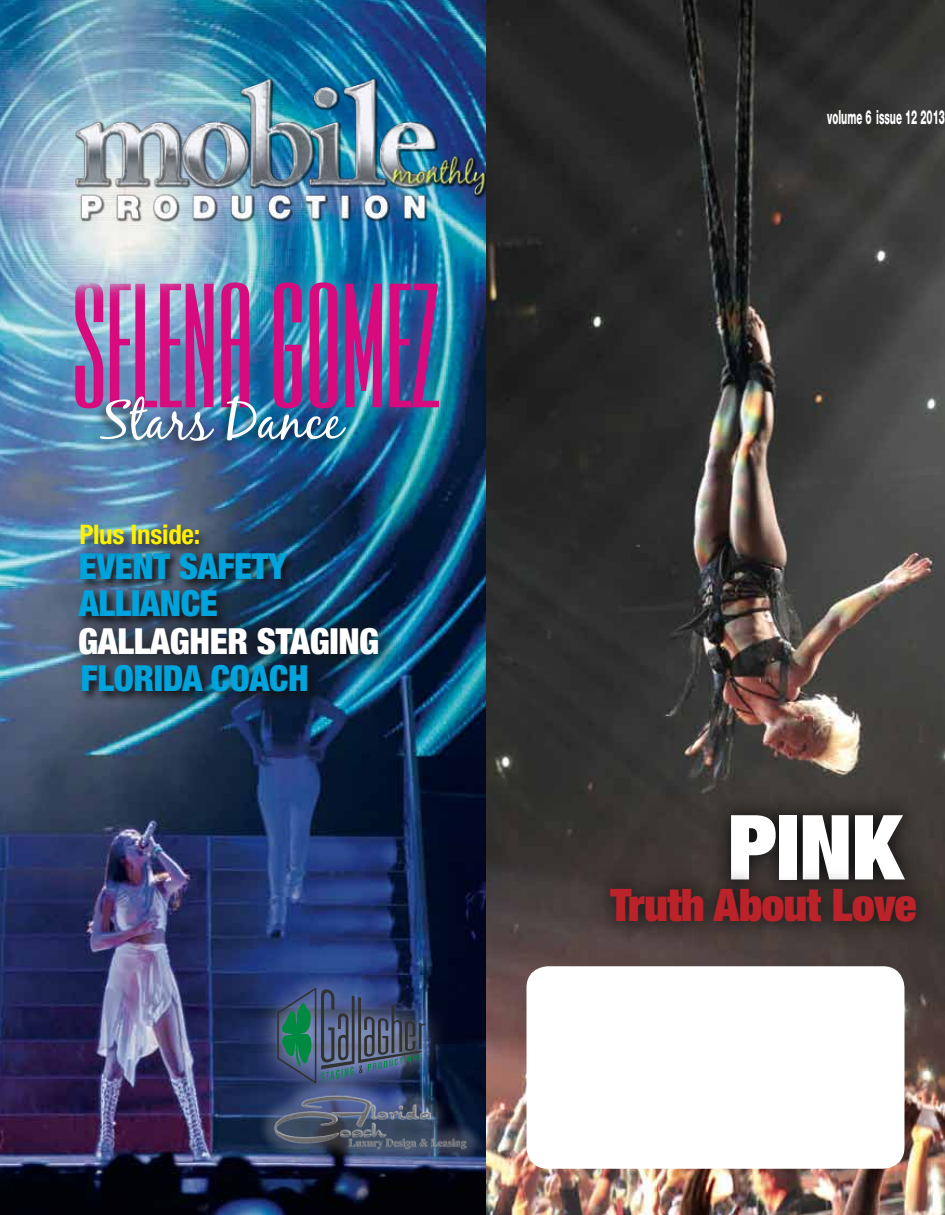
<style>
.page{position:relative;width:945px;height:1215px;background:#fff}
.page>*{position:absolute;margin:0;border:0;box-sizing:border-box;transform-origin:0 0}
.t1{font:168px "Empire BT";letter-spacing:-.01em;color:#d70b7d}
.t2{font:900 expanded 90px "Helvetica Neue";color:#fff}
.t3{font:54px "Black Jack";color:#fff}
.t4{font:900 expanded 45px "Helvetica Neue";letter-spacing:-.01em;color:#bc2229}
.t5{font:900 condensed 36px/37.2px "Helvetica Neue";letter-spacing:-.01em;color:#00a3db}
.t6{font:900 condensed 36px "Helvetica Neue";letter-spacing:-.01em;color:#fff}
.t7{font:700 condensed 27px "Helvetica Neue";letter-spacing:-.01em;color:#fff100}
.t8{font:800 19.5px "Helvetica Neue";color:#fff;scale:.5 1}
</style>
<div class="page">
<img style="left:0;top:0;width:945px;height:1215px">
<img style="left:43px;top:14px;width:474px;height:222px">
<div style="left:255px;top:1077px;width:229px;height:90px;background:#fff;opacity:.22"></div>
<img style="left:257px;top:1085px;width:270px;height:74px">
<div style="left:63px;top:610px;width:342px;height:71px;background:#121212;opacity:.6"></div>
<svg style="left:79px;top:662px;width:241px;height:42px;background:#223141"></svg>
<svg style="left:709px;top:793px;width:217px;height:74px;background:#282624"></svg>
<div style="left:588px;top:867px;width:350px;height:76px;background:#121212;opacity:.7"></div>
<div style="left:57px;top:264px;width:400px;height:163px;background:#fff;opacity:.2"></div>
<img style="left:74px;top:268px;width:177px;height:142px">
<img style="left:272px;top:267px;width:169px;height:143px">
<div style="left:89px;top:394px;width:261px;height:60px;background:#121212;opacity:.7"></div>
<img style="left:76px;top:549px;width:223px;height:80px">
<div style="left:79px;top:522px;width:133px;height:36px;background:#121212;opacity:.75"></div>
<div style="left:526px;top:966px;width:378px;height:203px;background:#fff;border-radius:22px"></div>
<div style="left:252px;top:964px;width:196px;height:143px;background:#fff;opacity:.53"></div>
<svg style="left:277px;top:988px;width:148px;height:95px;background:#405973"></svg>
<h1 class="t1" style="left:72px;top:255px;width:370px">SELENA GOMEZ</h1>
<h3 class="t3" style="left:100px;top:388px;width:244px">Stars Dance</h3>
<p class="t7" style="left:79px;top:518px;width:122px">Plus Inside:</p>
<p class="t5" style="left:79px;top:547px;width:210px">EVENT SAFETY<br>ALLIANCE</p>
<p class="t6" style="left:78px;top:619px;width:303px">GALLAGHER STAGING</p>
<p class="t5" style="left:80px;top:659px;width:230px">FLORIDA COACH</p>
<p class="t8" style="left:827px;top:105px;width:237px">volume 6 issue 12 2013</p>
<h2 class="t2" style="left:728px;top:790px;width:177px">PINK</h2>
<p class="t4" style="left:610px;top:876px;width:307px">Truth About Love</p>
</div>
